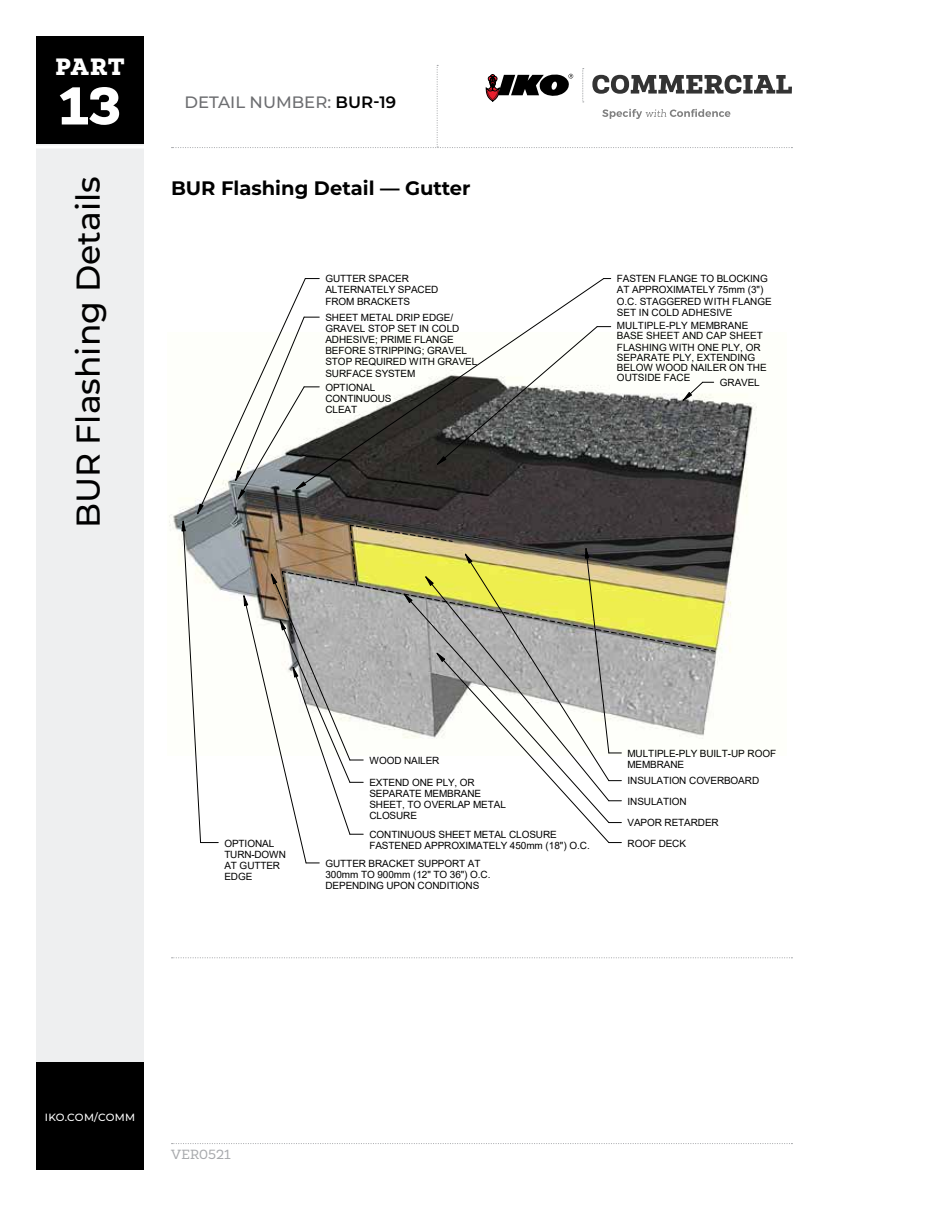
<style>
.page{position:relative;width:936px;height:1206px;background:#fff}
.page>*{position:absolute;margin:0;border:0;box-sizing:border-box;transform-origin:0 0}
.t1{font:900 54px "Newslab";color:#fff}
.t2{font:500 33px "Montserrat";color:#000}
.t3{font:900 24px "Newslab";color:#fff}
.t4{font:700 19.5px "Montserrat";color:#000}
.t5{font:500 16.5px "Montserrat";color:#6d6e71}
.t6{font:13.5px "Newslab";letter-spacing:.01em;color:#a7a9ac}
.t7{font:500 10.5px "Montserrat";letter-spacing:.025em;color:#fff}
.t8{font:10.05px/11.1px "Arial";letter-spacing:-.01em;color:#000}
.t9{font:10.05px/10.1px "Arial";color:#000}
.s1{font-weight:600;color:#000}
.s2{font-style:inherit}
</style>
<div class="page">
<svg style="left:172px;top:1143px;width:620px;height:1px"></svg>
<svg style="left:172px;top:65px;width:620px;height:83px"></svg>
<div style="left:36px;top:144px;width:108px;height:1026px;background:#eeeff0"></div>
<div style="left:36px;top:36px;width:108px;height:108px;background:#000"></div>
<div style="left:36px;top:1062px;width:108px;height:108px;background:#000"></div>
<hr style="left:27px;top:146px;width:126px;height:3px;background:#fff">
<svg style="left:172px;top:957px;width:620px;height:1px"></svg>
<svg style="left:169px;top:278px;width:588px;height:586px"></svg>
<h3 class="t3" style="left:55px;top:51px;width:71px">PART</h3>
<h1 class="t1" style="left:59px;top:71px;width:63px">13</h1>
<p class="t5" style="left:184px;top:90px;width:213px">DETAIL NUMBER: <span class="s1">BUR-19</span></p>
<h2 class="t2" style="left:65px;top:528px;width:354px;rotate:-90deg">BUR Flashing Details</h2>
<p class="t4" style="left:171px;top:174px;width:301px">BUR Flashing Detail — Gutter</p>
<p class="t8" style="left:325px;top:273px;width:115px">GUTTER SPACER<br>ALTERNATELY SPACED<br>FROM BRACKETS</p>
<p class="t8" style="left:325px;top:312px;width:153px">SHEET METAL DRIP EDGE/<br>GRAVEL STOP SET IN COLD<br>ADHESIVE; PRIME FLANGE<br>BEFORE STRIPPING; GRAVEL<br>STOP REQUIRED WITH GRAVEL<br>SURFACE SYSTEM</p>
<p class="t8" style="left:325px;top:382px;width:68px">OPTIONAL<br>CONTINUOUS<br>CLEAT</p>
<p class="t8" style="left:617px;top:273px;width:156px">FASTEN FLANGE TO BLOCKING<br>AT APPROXIMATELY 75mm (3")<br>O.C. STAGGERED WITH FLANGE<br>SET IN COLD ADHESIVE</p>
<p class="t9" style="left:617px;top:321px;width:147px">MULTIPLE-PLY MEMBRANE<br>BASE SHEET AND CAP SHEET</p>
<p class="t8" style="left:617px;top:342px;width:151px;line-height:10.1px"><span class="s2">FLASHING</span> WITH ONE PLY, OR<br>SEPARATE PLY, EXTENDING<br>BELOW WOOD NAILER ON THE<br>OUTSIDE FACE</p>
<p class="t8" style="left:720px;top:377px;width:42px">GRAVEL</p>
<p class="t8" style="left:224px;top:837px;width:63px">OPTIONAL<br>TURN-DOWN<br>AT GUTTER<br>EDGE</p>
<p class="t8" style="left:369px;top:755px;width:72px">WOOD NAILER</p>
<p class="t8" style="left:369px;top:777px;width:138px">EXTEND ONE PLY, OR<br>SEPARATE MEMBRANE<br>SHEET, TO OVERLAP METAL<br>CLOSURE</p>
<p class="t8" style="left:369px;top:829px;width:222px">CONTINUOUS SHEET METAL CLOSURE<br>FASTENED APPROXIMATELY 450mm (18") O.C.</p>
<p class="t8" style="left:325px;top:858px;width:167px">GUTTER BRACKET SUPPORT AT<br>300mm TO 900mm (12" TO 36") O.C.<br>DEPENDING UPON CONDITIONS</p>
<p class="t8" style="left:628px;top:748px;width:150px">MULTIPLE-PLY BUILT-UP ROOF<br>MEMBRANE</p>
<p class="t8" style="left:628px;top:771px;width:133px;line-height:20.2px">INSULATION COVERBOARD<br>INSULATION</p>
<p class="t8" style="left:628px;top:813px;width:93px;line-height:20.1px">VAPOR RETARDER<br>ROOF DECK</p>
<p class="t7" style="left:45px;top:1110px;width:92px">IKO.COM/COMM</p>
<h3 class="t6" style="left:171px;top:1146px;width:61px">VER0521</h3>
</div>
